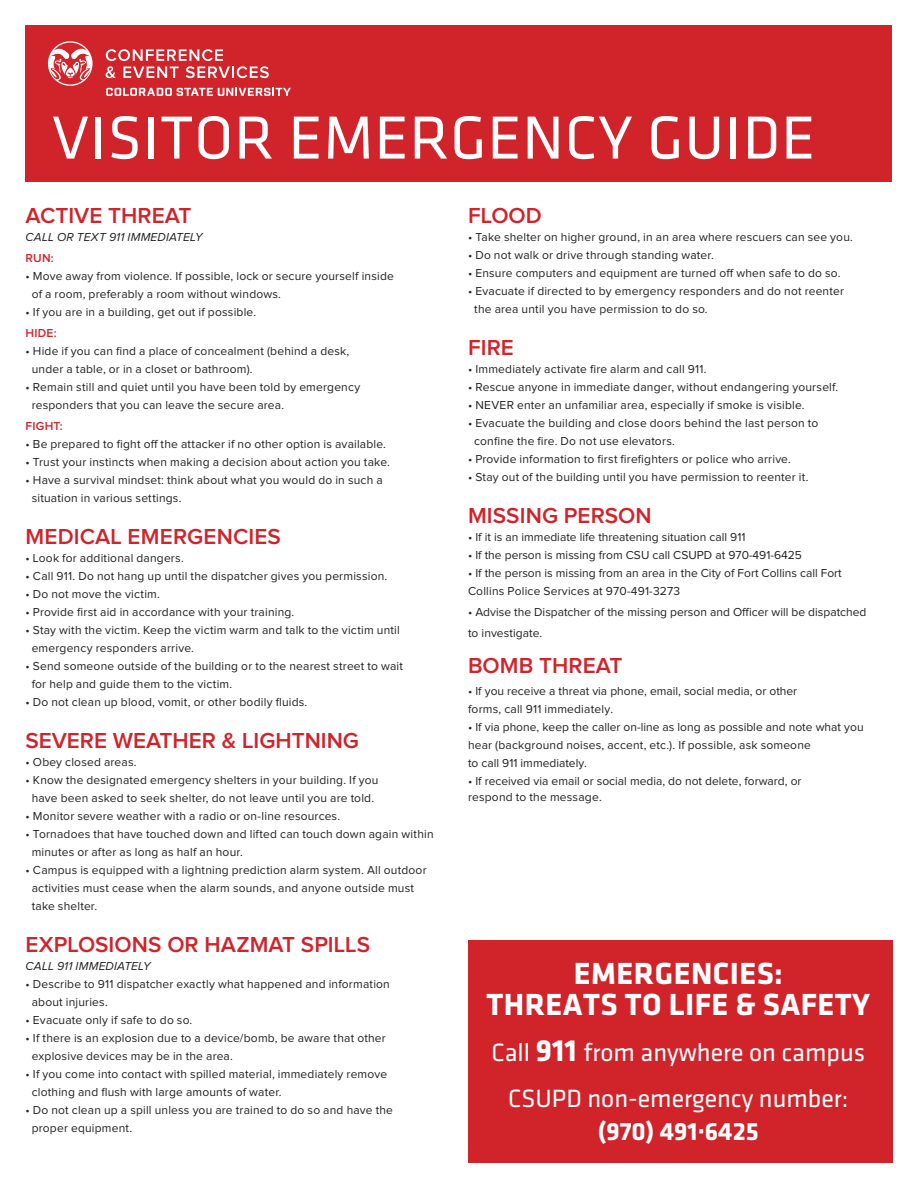
<style>
.page{position:relative;width:918px;height:1188px;background:#fff}
.page>*{position:absolute;margin:0;border:0;box-sizing:border-box;transform-origin:0 0}
.t1{font:63px "Klavika Regular TF";letter-spacing:.015em;color:#fff}
.t2{font:700 31.65px/30.3px "Klavika";letter-spacing:.015em;color:#fff;text-align:center}
.t3{font:25.95px/46px "Klavika Regular TF";color:#fff;text-align:center}
.t4{font:700 25.95px "Klavika";color:#fff}
.t5{font:600 22.5px "Proxima Nova";letter-spacing:.005em;color:#d1232a}
.t6{font:12px/18px "Proxima Nova";letter-spacing:.015em;color:#231f20}
.t7{font:italic 12px "Proxima Nova";letter-spacing:.015em;color:#231f20}
.t8{font:600 12px "Proxima Nova";letter-spacing:.02em;color:#d1232a}
.s1{font-family:"Klavika";font-weight:700;font-size:31.65px}
</style>
<div class="page">
<div style="left:26px;top:26px;width:866px;height:156px;background:#d1232a"></div>
<svg style="left:106px;top:88px;width:185px;height:8px"></svg>
<svg style="left:48px;top:41px;width:45px;height:45px"></svg>
<svg style="left:106px;top:49px;width:163px;height:29px"></svg>
<div style="left:468px;top:940px;width:424px;height:222px;background:#d1232a"></div>
<h1 class="t1" style="left:52px;top:105px;width:765px">VISITOR EMERGENCY GUIDE</h1>
<h3 class="t5" style="left:26px;top:205px;width:167px">ACTIVE THREAT</h3>
<p class="t7" style="left:26px;top:230px;width:179px">CALL OR TEXT 911 IMMEDIATELY</p>
<p class="t8" style="left:26px;top:252px;width:30px">RUN:</p>
<p class="t6" style="left:32px;top:267px;width:364px;text-indent:-6px">• Move away from violence. If possible, lock or secure yourself inside of a room, preferably a room without windows.</p>
<p class="t6" style="left:26px;top:303px;width:232px">• If you are in a building, get out if possible.</p>
<p class="t8" style="left:26px;top:327px;width:33px">HIDE:</p>
<p class="t6" style="left:32px;top:342px;width:319px;text-indent:-6px">• Hide if you can find a place of concealment (behind a desk, under a table, or in a closet or bathroom).</p>
<p class="t6" style="left:32px;top:378px;width:330px;text-indent:-6px">• Remain still and quiet until you have been told by emergency responders that you can leave the secure area.</p>
<p class="t8" style="left:26px;top:420px;width:39px">FIGHT:</p>
<p class="t6" style="left:26px;top:435px;width:362px">• Be prepared to fight off the attacker if no other option is available.</p>
<p class="t6" style="left:26px;top:453px;width:366px">• Trust your instincts when making a decision about action you take.</p>
<p class="t6" style="left:32px;top:471px;width:353px;text-indent:-6px">• Have a survival mindset: think about what you would do in such a situation in various settings.</p>
<h3 class="t5" style="left:26px;top:526px;width:257px">MEDICAL EMERGENCIES</h3>
<p class="t6" style="left:26px;top:549px;width:160px">• Look for additional dangers.</p>
<p class="t6" style="left:26px;top:567px;width:363px">• Call 911. Do not hang up until the dispatcher gives you permission.</p>
<p class="t6" style="left:26px;top:585px;width:136px">• Do not move the victim.</p>
<p class="t6" style="left:26px;top:603px;width:270px">• Provide first aid in accordance with your training.</p>
<p class="t6" style="left:32px;top:621px;width:370px;text-indent:-6px">• Stay with the victim. Keep the victim warm and talk to the victim until emergency responders arrive.</p>
<p class="t6" style="left:32px;top:657px;width:373px;text-indent:-6px">• Send someone outside of the building or to the nearest street to wait for help and guide them to the victim.</p>
<p class="t6" style="left:26px;top:693px;width:283px">• Do not clean up blood, vomit, or other bodily fluids.</p>
<h3 class="t5" style="left:26px;top:730px;width:335px">SEVERE WEATHER &amp; LIGHTNING</h3>
<p class="t6" style="left:26px;top:753px;width:113px">• Obey closed areas.</p>
<p class="t6" style="left:26px;top:771px;width:355px;text-align:center">• Know the designated emergency shelters in your building. If you have been asked to seek shelter, do not leave until you are told.</p>
<p class="t6" style="left:26px;top:807px;width:316px">• Monitor severe weather with a radio or on-line resources.</p>
<p class="t6" style="left:32px;top:825px;width:403px;text-indent:-6px">• Tornadoes that have touched down and lifted can touch down again within minutes or after as long as half an hour.</p>
<p class="t6" style="left:32px;top:861px;width:396px;text-indent:-6px">• Campus is equipped with a lightning prediction alarm system. All outdoor activities must cease when the alarm sounds, and anyone outside must take shelter.</p>
<h3 class="t5" style="left:26px;top:934px;width:346px">EXPLOSIONS OR HAZMAT SPILLS</h3>
<p class="t7" style="left:26px;top:959px;width:127px">CALL 911 IMMEDIATELY</p>
<p class="t6" style="left:32px;top:975px;width:360px;text-indent:-6px">• Describe to 911 dispatcher exactly what happened and information about injuries.</p>
<p class="t6" style="left:26px;top:1011px;width:168px">• Evacuate only if safe to do so.</p>
<p class="t6" style="left:32px;top:1029px;width:356px;text-indent:-6px">• If there is an explosion due to a device/bomb, be aware that other explosive devices may be in the area.</p>
<p class="t6" style="left:32px;top:1065px;width:357px;text-indent:-6px">• If you come into contact with spilled material, immediately remove clothing and flush with large amounts of water.</p>
<p class="t6" style="left:32px;top:1101px;width:363px;text-indent:-6px">• Do not clean up a spill unless you are trained to do so and have the proper equipment.</p>
<h3 class="t5" style="left:468px;top:205px;width:75px">FLOOD</h3>
<p class="t6" style="left:468px;top:228px;width:386px">• Take shelter on higher ground, in an area where rescuers can see you.</p>
<p class="t6" style="left:468px;top:246px;width:247px">• Do not walk or drive through standing water.</p>
<p class="t6" style="left:468px;top:264px;width:374px">• Ensure computers and equipment are turned off when safe to do so.</p>
<p class="t6" style="left:474px;top:282px;width:371px;text-indent:-6px">• Evacuate if directed to by emergency responders and do not reenter the area until you have permission to do so.</p>
<h3 class="t5" style="left:468px;top:337px;width:47px">FIRE</h3>
<p class="t6" style="left:468px;top:360px;width:240px">• Immediately activate fire alarm and call 911.</p>
<p class="t6" style="left:468px;top:378px;width:372px">• Rescue anyone in immediate danger, without endangering yourself.</p>
<p class="t6" style="left:468px;top:396px;width:338px">• NEVER enter an unfamiliar area, especially if smoke is visible.</p>
<p class="t6" style="left:474px;top:414px;width:346px;text-indent:-6px">• Evacuate the building and close doors behind the last person to confine the fire. Do not use elevators.</p>
<p class="t6" style="left:468px;top:450px;width:324px">• Provide information to first firefighters or police who arrive.</p>
<p class="t6" style="left:468px;top:468px;width:342px">• Stay out of the building until you have permission to reenter it.</p>
<h3 class="t5" style="left:468px;top:505px;width:185px">MISSING PERSON</h3>
<p class="t6" style="left:468px;top:528px;width:279px">• If it is an immediate life threatening situation call 911</p>
<p class="t6" style="left:468px;top:546px;width:336px">• If the person is missing from CSU call CSUPD at 970-491-6425</p>
<p class="t6" style="left:468px;top:564px;width:375px">• If the person is missing from an area in the City of Fort Collins call Fort<br>Collins Police Services at 970-491-3273</p>
<p class="t6" style="left:468px;top:602px;width:400px;line-height:21.1px">• Advise the Dispatcher of the missing person and Officer will be dispatched to investigate.</p>
<h3 class="t5" style="left:468px;top:655px;width:156px">BOMB THREAT</h3>
<p class="t6" style="left:468px;top:682px;width:331px">• If you receive a threat via phone, email, social media, or other forms, call 911 immediately.</p>
<p class="t6" style="left:468px;top:718px;width:397px">• If via phone, keep the caller on-line as long as possible and note what you hear (background noises, accent, etc.). If possible, ask someone<br>to call 911 immediately.</p>
<p class="t6" style="left:468px;top:773px;width:335px;line-height:16.5px">• If received via email or social media, do not delete, forward, or respond to the message.</p>
<h2 class="t2" style="left:487px;top:959px;width:385px">EMERGENCIES:<br>THREATS TO LIFE &amp; SAFETY</h2>
<h3 class="t3" style="left:491px;top:1029px;width:375px">Call <span class="s1">911</span> from anywhere on campus<br>CSUPD non-emergency number:</h3>
<h3 class="t4" style="left:598px;top:1117px;width:162px">(970) 491·6425</h3>
</div>
